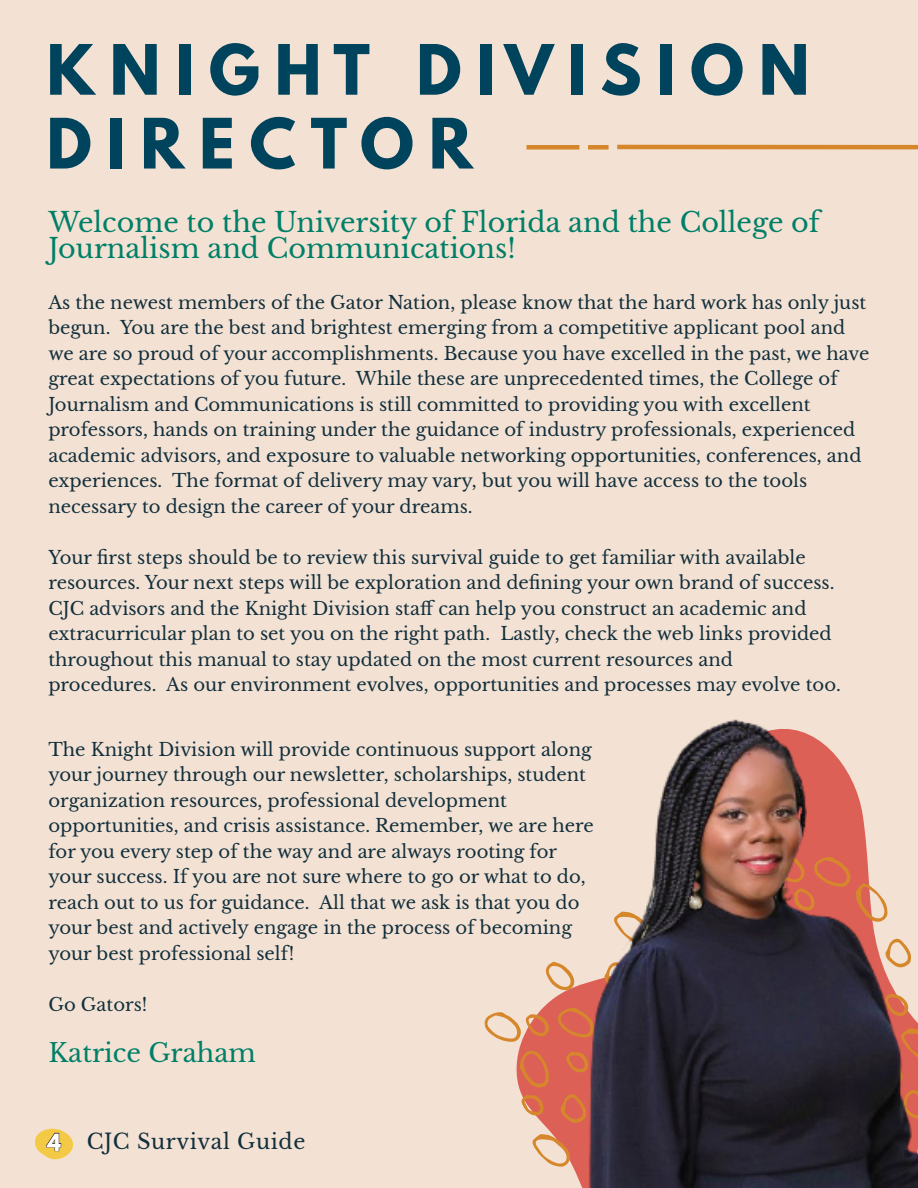
<style>
.page{position:relative;width:918px;height:1188px;background:#f3e2d3}
.page>*{position:absolute;margin:0;border:0;box-sizing:border-box;transform-origin:0 0}
.t1{font:700 61.5px "League Spartan";letter-spacing:.24em;color:#00435c}
.t2{font:27px/25.5px "Libre Baskerville";color:#007f68}
.t3{font:25.5px "Libre Baskerville";color:#007f68}
.t4{font:21px "Libre Baskerville";letter-spacing:.03em;color:#132f3d}
.t5{font:18px/25.5px "Libre Baskerville";color:#132f3d}
.s1{font-family:"League Spartan";font-weight:700;color:#231f20}
</style>
<div class="page">
<div style="left:617px;top:145px;width:301px;height:5px;background:#d6872c"></div>
<div style="left:526px;top:145px;width:53px;height:5px;background:#d6872c"></div>
<div style="left:588px;top:145px;width:21px;height:5px;background:#d6872c"></div>
<img style="left:516px;top:719px;width:402px;height:469px">
<svg style="left:35px;top:1129px;width:38px;height:31px"></svg>
<p class="t1" style="left:46px;top:22px;width:765px">KNIGHT DIVISION</p>
<p class="t1" style="left:46px;top:96px;width:428px">DIRECTOR</p>
<p class="t2" style="left:48px;top:210px;width:773px">Welcome to the University of Florida and the College of<br>Journalism and Communications!</p>
<p class="t5" style="left:48px;top:290px;width:823px">As the newest members of the Gator Nation, please know that the hard work has only just begun. You are the best and brightest emerging from a competitive applicant pool and we are so proud of your accomplishments. Because you have excelled in the past, we have great expectations of you future. While these are unprecedented times, the College of Journalism and Communications is still committed to providing you with excellent</p>
<p class="t5" style="left:48px;top:417px;width:815px">professors, hands on training under the guidance of industry professionals, experienced academic advisors, and exposure to valuable networking opportunities, conferences, and experiences. The format of delivery may vary, but you will have access to the tools</p>
<p class="t5" style="left:48px;top:494px;width:426px">necessary to design the career of your dreams.</p>
<p class="t5" style="left:48px;top:545px;width:759px">Your first steps should be to review this survival guide to get familiar with available</p>
<p class="t5" style="left:48px;top:570px;width:788px">resources. Your next steps will be exploration and defining your own brand of success.<br>CJC advisors and the Knight Division staff can help you construct an academic and</p>
<p class="t5" style="left:48px;top:621px;width:785px">extracurricular plan to set you on the right path. Lastly, check the web links provided throughout this manual to stay updated on the most current resources and</p>
<p class="t5" style="left:48px;top:672px;width:794px">procedures. As our environment evolves, opportunities and processes may evolve too.</p>
<p class="t5" style="left:48px;top:737px;width:545px">The Knight Division will provide continuous support along your journey through our newsletter, scholarships, student organization resources, professional development</p>
<p class="t5" style="left:48px;top:813px;width:547px">opportunities, and crisis assistance. Remember, we are here for you every step of the way and are always rooting for your success. If you are not sure where to go or what to do, reach out to us for guidance. All that we ask is that you do your best and actively engage in the process of becoming your best professional self!</p>
<p class="t5" style="left:48px;top:992px;width:101px">Go Gators!</p>
<p class="t3" style="left:48px;top:1037px;width:209px">Katrice Graham</p>
<p class="t4" style="left:47px;top:1129px;width:260px"><span class="s1">4</span> CJC Survival Guide</p>
</div>
